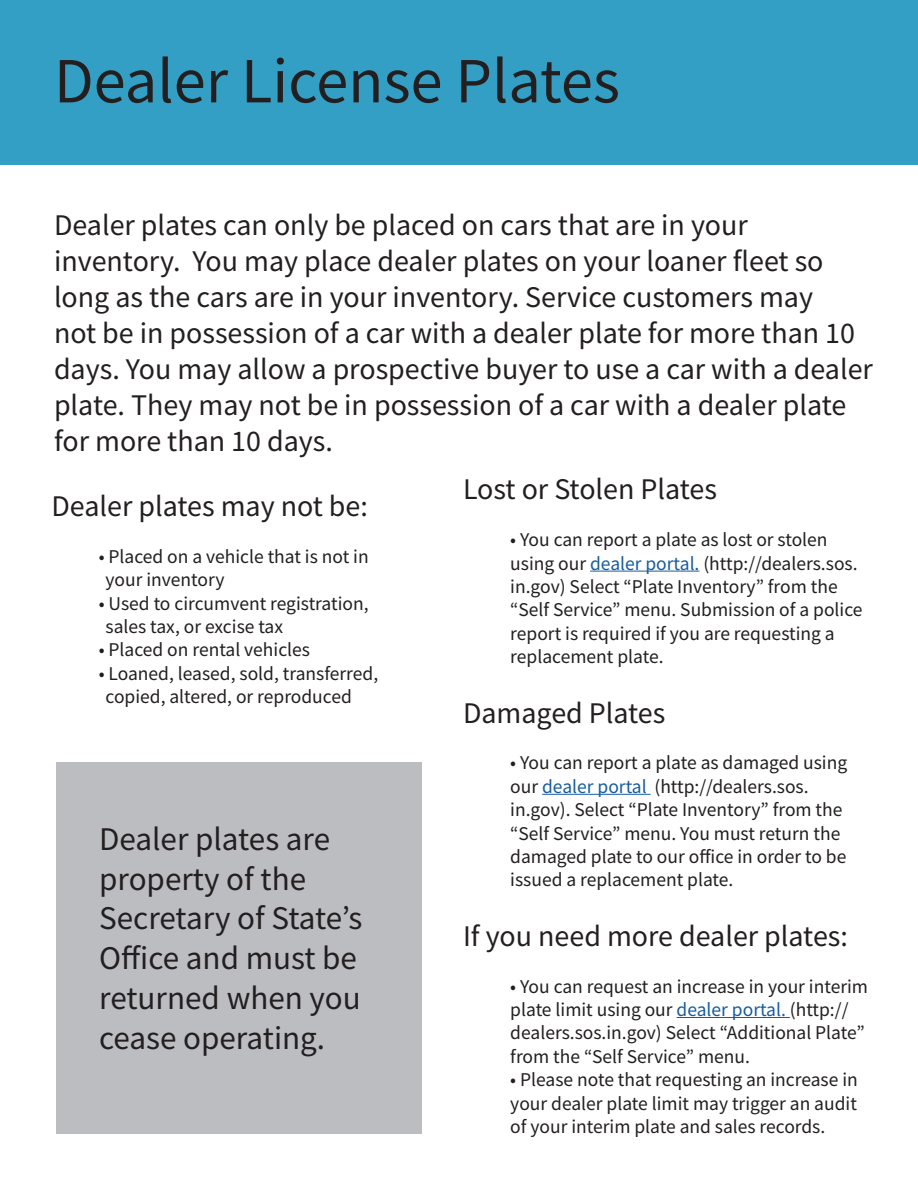
<style>
.page{position:relative;width:918px;height:1188px;background:#fff}
.page>*{position:absolute;margin:0;border:0;box-sizing:border-box;transform-origin:0 0}
.t1{font:64.5px "Source Sans Pro";color:#231f20}
.t2{font:33.15px/39.8px "Source Sans Pro";color:#231f20}
.t3{font:30px/36px "Source Sans Pro";color:#231f20}
.t4{font:19.5px/23.4px "Source Sans Pro";color:#231f20}
.s1{color:#175d9e}
</style>
<div class="page">
<div style="left:0;top:0;width:918px;height:164px;background:#349fc4"></div>
<div style="left:56px;top:762px;width:365px;height:372px;background:#bcbdc0"></div>
<hr style="left:590px;top:571px;width:109px;height:1px;background:#175d9e">
<hr style="left:542px;top:794px;width:109px;height:1px;background:#175d9e">
<hr style="left:677px;top:1017px;width:113px;height:1px;background:#175d9e">
<p class="t1" style="left:54px;top:40px;width:567px">Dealer License Plates</p>
<p class="t3" style="left:54px;top:207px;width:820px">Dealer plates can only be placed on cars that are in your inventory. You may place dealer plates on your loaner fleet so long as the cars are in your inventory. Service customers may<br>not be in possession of a car with a dealer plate for more than 10 days. You may allow a prospective buyer to use a car with a dealer plate. They may not be in possession of a car with a dealer plate for more than 10 days.</p>
<p class="t3" style="left:52px;top:488px;width:318px">Dealer plates may not be:</p>
<p class="t4" style="left:106px;top:544px;width:265px;text-indent:-7px">• Placed on a vehicle that is not in your inventory</p>
<p class="t4" style="left:106px;top:591px;width:265px;text-indent:-7px">• Used to circumvent registration, sales tax, or excise tax</p>
<p class="t4" style="left:99px;top:638px;width:213px">• Placed on rental vehicles</p>
<p class="t4" style="left:106px;top:661px;width:274px;text-indent:-7px">• Loaned, leased, sold, transferred, copied, altered, or reproduced</p>
<p class="t3" style="left:463px;top:471px;width:255px">Lost or Stolen Plates</p>
<p class="t4" style="left:510px;top:528px;width:354px">• You can report a plate as lost or stolen using our <span class="s1">dealer portal.</span> (http://dealers.sos. in.gov) Select “Plate Inventory” from the “Self Service” menu. Submission of a police report is required if you are requesting a replacement plate.</p>
<p class="t3" style="left:463px;top:695px;width:204px">Damaged Plates</p>
<p class="t4" style="left:510px;top:751px;width:338px">• You can report a plate as damaged using our <span class="s1">dealer portal</span> (http://dealers.sos. in.gov). Select “Plate Inventory” from the “Self Service” menu. You must return the damaged plate to our office in order to be issued a replacement plate.</p>
<p class="t3" style="left:463px;top:918px;width:386px">If you need more dealer plates:</p>
<p class="t4" style="left:510px;top:974px;width:359px">• You can request an increase in your interim plate limit using our <span class="s1">dealer portal.</span> (http:// dealers.sos.in.gov) Select “Additional Plate” from the “Self Service” menu.</p>
<p class="t4" style="left:510px;top:1068px;width:349px;text-align:justify">• Please note that requesting an increase in your dealer plate limit may trigger an audit of your interim plate and sales records.</p>
<p class="t2" style="left:99px;top:819px;width:265px">Dealer plates are property of the<br>Secretary of State’s<br>Office and must be returned when you cease operating.</p>
</div>
